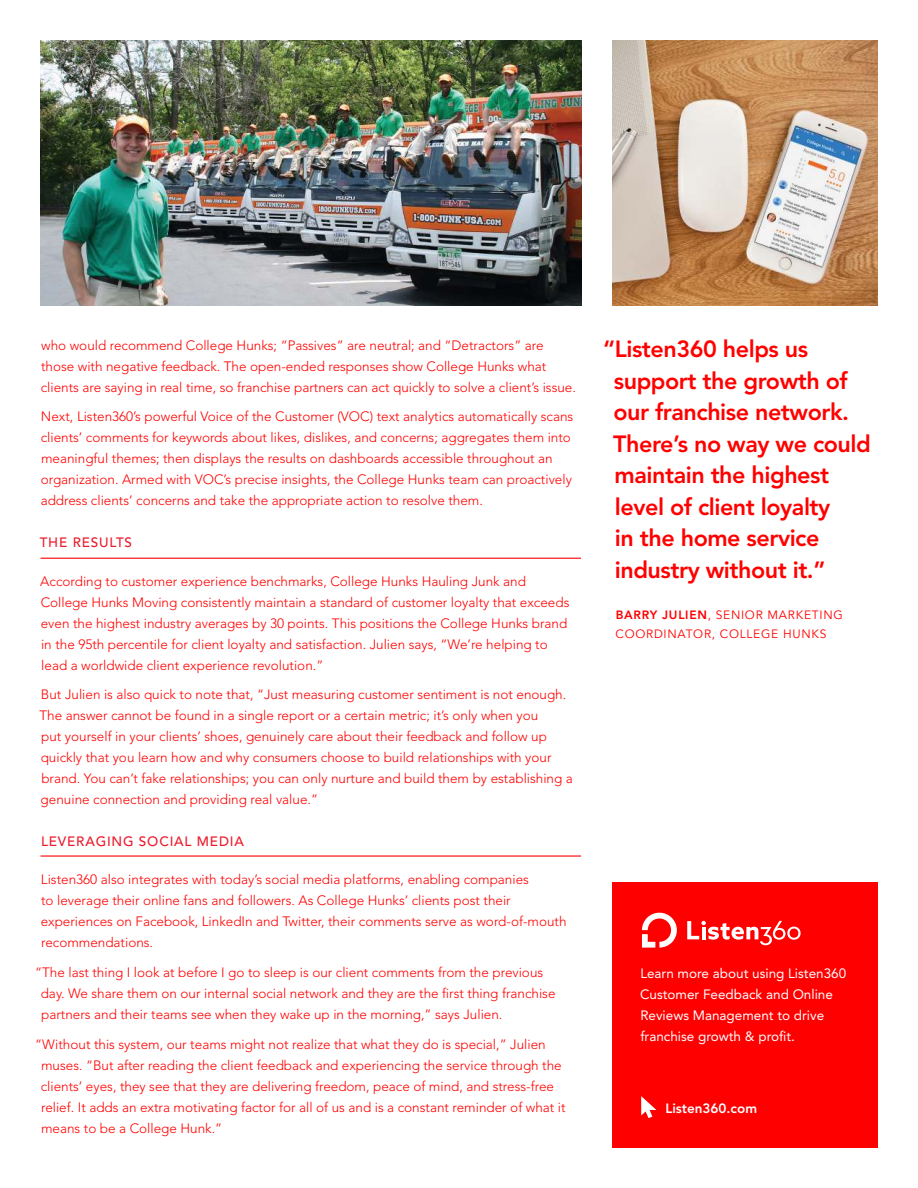
<style>
.page{position:relative;width:918px;height:1188px;background:#fff}
.page>*{position:absolute;margin:0;border:0;box-sizing:border-box;transform-origin:0 0}
.t1{font:800 23.4px/31.5px "Avenir LT Std";letter-spacing:-.02em;color:#f00}
.t2{font:300 13.5px/21px "Avenir LT Std";color:#f00}
.t3{font:13.5px/21px "Avenir LT Std";color:#fff}
.t4{font:500 13.5px "Avenir LT Std";letter-spacing:.06em;color:#eb1b2c}
.t5{font:800 13.5px "Avenir LT Std";color:#fff}
.t6{font:12px/19.5px "Avenir LT Std";letter-spacing:.06em;color:#f00}
.s1{font-weight:800}
</style>
<div class="page">
<img style="left:612px;top:41px;width:265px;height:265px">
<div style="left:612px;top:882px;width:266px;height:265px;background:#f00"></div>
<img style="left:40px;top:41px;width:541px;height:265px">
<svg style="left:687px;top:921px;width:114px;height:24px"></svg>
<svg style="left:642px;top:913px;width:35px;height:35px"></svg>
<svg style="left:641px;top:1096px;width:15px;height:22px"></svg>
<hr style="left:41px;top:558px;width:540px;height:1px;background:#f00">
<hr style="left:41px;top:855px;width:540px;height:2px;background:#f00">
<p class="t2" style="left:41px;top:335px;width:537px">who would recommend College Hunks; “Passives” are neutral; and “Detractors” are those with negative feedback. The open-ended responses show College Hunks what clients are saying in real time, so franchise partners can act quickly to solve a client’s issue.</p>
<p class="t2" style="left:41px;top:407px;width:534px">Next, Listen360’s powerful Voice of the Customer (VOC) text analytics automatically scans clients’ comments for keywords about likes, dislikes, and concerns; aggregates them into meaningful themes; then displays the results on dashboards accessible throughout an organization. Armed with VOC’s precise insights, the College Hunks team can proactively address clients’ concerns and take the appropriate action to resolve them.</p>
<p class="t4" style="left:40px;top:534px;width:94px">THE RESULTS</p>
<p class="t2" style="left:40px;top:571px;width:531px">According to customer experience benchmarks, College Hunks Hauling Junk and College Hunks Moving consistently maintain a standard of customer loyalty that exceeds even the highest industry averages by 30 points. This positions the College Hunks brand in the 95th percentile for client loyalty and satisfaction. Julien says, “We’re helping to lead a worldwide client experience revolution.”</p>
<p class="t2" style="left:39px;top:685px;width:535px">But Julien is also quick to note that, “Just measuring customer sentiment is not enough.<br>The answer cannot be found in a single report or a certain metric; it’s only when you<br>put yourself in your clients’ shoes, genuinely care about their feedback and follow up quickly that you learn how and why consumers choose to build relationships with your brand. You can’t fake relationships; you can only nurture and build them by establishing a genuine connection and providing real value.”</p>
<p class="t4" style="left:41px;top:833px;width:204px">LEVERAGING SOCIAL MEDIA</p>
<p class="t2" style="left:41px;top:870px;width:527px">Listen360 also integrates with today’s social media platforms, enabling companies<br>to leverage their online fans and followers. As College Hunks’ clients post their experiences on Facebook, LinkedIn and Twitter, their comments serve as word-of-mouth recommendations.</p>
<p class="t2" style="left:41px;top:963px;width:516px;text-indent:-6px">“The last thing I look at before I go to sleep is our client comments from the previous day. We share them on our internal social network and they are the first thing franchise partners and their teams see when they wake up in the morning,” says Julien.</p>
<p class="t2" style="left:41px;top:1035px;width:526px;text-indent:-6px">“Without this system, our teams might not realize that what they do is special,” Julien muses. “But after reading the client feedback and experiencing the service through the clients’ eyes, they see that they are delivering freedom, peace of mind, and stress-free relief. It adds an extra motivating factor for all of us and is a constant reminder of what it means to be a College Hunk.”</p>
<h1 class="t1" style="left:613px;top:335px;width:259px;text-indent:-10px">“Listen360 helps us support the growth of our franchise network.<br>There’s no way we could maintain the highest level of client loyalty<br>in the home service industry without it.”</h1>
<p class="t6" style="left:616px;top:606px;width:229px"><span class="s1">BARRY JULIEN</span>, SENIOR MARKETING<br>COORDINATOR, COLLEGE HUNKS</p>
<p class="t3" style="left:640px;top:964px;width:208px">Learn more about using Listen360<br>Customer Feedback and Online<br>Reviews Management to drive franchise growth &amp; profit.</p>
<p class="t5" style="left:665px;top:1102px;width:93px">Listen360.com</p>
</div>
